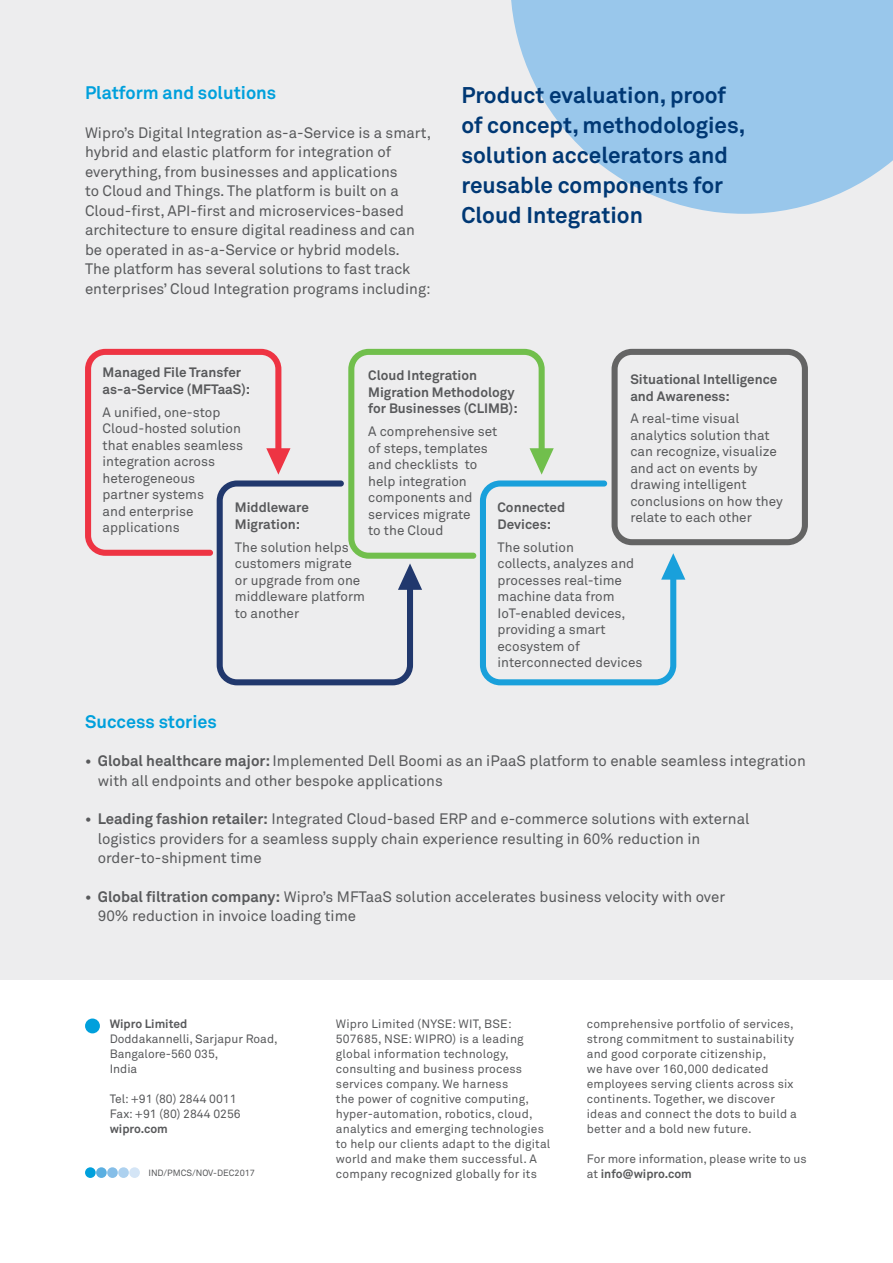
<style>
.page{position:relative;width:893px;height:1263px;background:#ededee}
.page>*{position:absolute;margin:0;border:0;box-sizing:border-box;transform-origin:0 0}
.t1{font:700 22.5px/30px "Wipro Akkurat";color:#003874}
.t2{font:700 18px "Wipro Akkurat";color:#00a0dc}
.t3{font:15px/19.5px "Wipro Akkurat";color:#58595b}
.t4{font:13.5px/16.5px "Wipro Akkurat";color:#58595b}
.t5{font:700 13.5px/16.5px "Wipro Akkurat";color:#58595b}
.t6{font:12px/15px "Wipro Akkurat";letter-spacing:.015em;color:#58595b}
.t7{font:700 12px "Wipro Akkurat";color:#58595b}
.t8{font:9px "Wipro Akkurat";color:#58595b}
.s1{font-weight:700}
</style>
<div class="page">
<div style="left:0;top:980px;width:893px;height:283px;background:#fff"></div>
<div style="left:85px;top:1167px;width:11px;height:11px;background:#00a0dc;border-radius:50%"></div>
<div style="left:107px;top:1167px;width:11px;height:11px;background:#85bee8;border-radius:50%"></div>
<div style="left:96px;top:1167px;width:11px;height:11px;background:#5aafe1;border-radius:50%"></div>
<div style="left:118px;top:1167px;width:11px;height:11px;background:#add1ef;border-radius:50%"></div>
<div style="left:129px;top:1167px;width:11px;height:11px;background:#d4e5f6;border-radius:50%"></div>
<div style="left:85px;top:1018px;width:15px;height:15px;background:#00a0dc;border-radius:50%"></div>
<svg style="left:511px;top:0;width:382px;height:214px;fill:#99c7eb"></svg>
<svg style="left:85px;top:349px;width:723px;height:336px"></svg>
<p class="t2" style="left:85px;top:82px;width:193px">Platform and solutions</p>
<p class="t3" style="left:85px;top:123px;width:348px">Wipro’s Digital Integration as-a-Service is a smart, hybrid and elastic platform for integration of everything, from businesses and applications<br>to Cloud and Things. The platform is built on a Cloud-first, API-first and microservices-based architecture to ensure digital readiness and can be operated in as-a-Service or hybrid models.<br>The platform has several solutions to fast track enterprises’ Cloud Integration programs including:</p>
<h1 class="t1" style="left:461px;top:80px;width:285px">Product evaluation, proof of concept, methodologies, solution accelerators and reusable components for<br>Cloud Integration</h1>
<p class="t5" style="left:103px;top:364px;width:149px">Managed File Transfer as-a-Service (MFTaaS):</p>
<p class="t4" style="left:103px;top:404px;width:142px">A unified, one-stop<br>Cloud-hosted solution that enables seamless integration across heterogeneous partner systems<br>and enterprise applications</p>
<p class="t5" style="left:368px;top:367px;width:151px">Cloud Integration<br>Migration Methodology for Businesses (CLIMB):</p>
<p class="t4" style="left:368px;top:423px;width:131px">A comprehensive set of steps, templates and checklists to help integration components and services migrate<br>to the Cloud</p>
<p class="t5" style="left:630px;top:371px;width:148px">Situational Intelligence and Awareness:</p>
<p class="t4" style="left:630px;top:411px;width:154px">A real-time visual analytics solution that can recognize, visualize and act on events by drawing intelligent conclusions on how they relate to each other</p>
<p class="t5" style="left:235px;top:499px;width:75px">Middleware<br>Migration:</p>
<p class="t4" style="left:235px;top:539px;width:132px">The solution helps customers migrate or upgrade from one middleware platform to another</p>
<p class="t5" style="left:497px;top:499px;width:69px">Connected<br>Devices:</p>
<p class="t4" style="left:497px;top:539px;width:147px">The solution<br>collects, analyzes and processes real-time machine data from<br>IoT-enabled devices, providing a smart ecosystem of interconnected devices</p>
<p class="t2" style="left:85px;top:710px;width:133px">Success stories</p>
<p class="t3" style="left:98px;top:751px;width:709px;text-indent:-13px"><span class="s1">• Global healthcare major:</span> Implemented Dell Boomi as an iPaaS platform to enable seamless integration with all endpoints and other bespoke applications</p>
<p class="t3" style="left:98px;top:809px;width:653px;text-indent:-13px"><span class="s1">• Leading fashion retailer:</span> Integrated Cloud-based ERP and e-commerce solutions with external logistics providers for a seamless supply chain experience resulting in 60% reduction in order-to-shipment time</p>
<p class="t3" style="left:98px;top:887px;width:629px;text-indent:-13px"><span class="s1">• Global filtration company:</span> Wipro’s MFTaaS solution accelerates business velocity with over<br>90% reduction in invoice loading time</p>
<p class="t7" style="left:110px;top:1016px;width:79px">Wipro Limited</p>
<p class="t6" style="left:110px;top:1031px;width:169px">Doddakannelli, Sarjapur Road,<br>Bangalore-560 035,<br>India</p>
<p class="t6" style="left:110px;top:1091px;width:133px">Tel: +91 (80) 2844 0011<br>Fax: +91 (80) 2844 0256</p>
<p class="t7" style="left:110px;top:1121px;width:60px">wipro.com</p>
<p class="t8" style="left:148px;top:1167px;width:108px">IND/PMCS/NOV-DEC2017</p>
<p class="t6" style="left:336px;top:1016px;width:216px">Wipro Limited (NYSE: WIT, BSE:<br>507685, NSE: WIPRO) is a leading global information technology, consulting and business process services company. We harness<br>the power of cognitive computing, hyper-automation, robotics, cloud, analytics and emerging technologies to help our clients adapt to the digital world and make them successful. A company recognized globally for its</p>
<p class="t6" style="left:587px;top:1016px;width:212px">comprehensive portfolio of services, strong commitment to sustainability and good corporate citizenship,<br>we have over 160,000 dedicated employees serving clients across six continents. Together, we discover ideas and connect the dots to build a better and a bold new future.</p>
<p class="t6" style="left:587px;top:1151px;width:222px">For more information, please write to us at <span class="s1">info@wipro.com</span></p>
</div>
